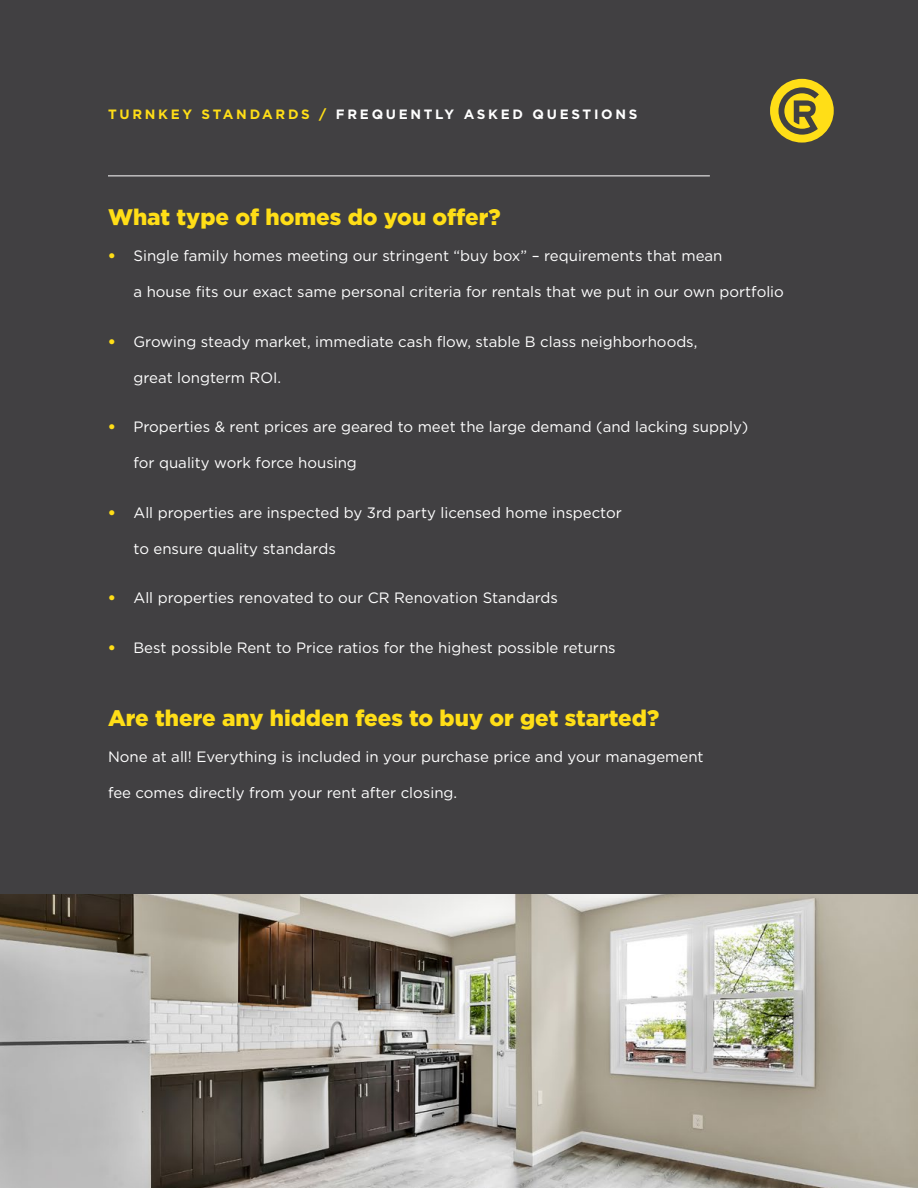
<style>
.page{position:relative;width:918px;height:1188px;background:#414042}
.page>*{position:absolute;margin:0;border:0;box-sizing:border-box;transform-origin:0 0}
.t1{font:900 22.5px "Gotham";color:#ffde17}
.t2{font:15px "Gotham";color:#fff}
.t3{font:700 13.5px "Gotham";letter-spacing:.2em;color:#fff}
.s1{color:#ffde17}
.s2{font-weight:900;color:#ffde17}
</style>
<div class="page">
<div style="left:770px;top:79px;width:64px;height:64px;background:#ffde17;border-radius:50%"></div>
<svg style="left:779px;top:87px;width:40px;height:48px"></svg>
<hr style="left:108px;top:176px;width:602px;height:1px;background:#fff">
<img style="left:0;top:894px;width:918px;height:294px">
<p class="t3" style="left:108px;top:105px;width:531px"><span class="s1">TURNKEY STANDARDS /</span> FREQUENTLY ASKED QUESTIONS</p>
<h1 class="t1" style="left:108px;top:202px;width:394px">What type of homes do you offer?</h1>
<p class="t2" style="left:108px;top:246px;width:616px"><span class="s2">•</span> Single family homes meeting our stringent “buy box” – requirements that mean</p>
<p class="t2" style="left:134px;top:282px;width:652px">a house fits our exact same personal criteria for rentals that we put in our own portfolio</p>
<p class="t2" style="left:108px;top:332px;width:591px"><span class="s2">•</span> Growing steady market, immediate cash flow, stable B class neighborhoods,</p>
<p class="t2" style="left:134px;top:368px;width:149px">great longterm ROI.</p>
<p class="t2" style="left:108px;top:417px;width:642px"><span class="s2">•</span> Properties &amp; rent prices are geared to meet the large demand (and lacking supply)</p>
<p class="t2" style="left:134px;top:453px;width:225px">for quality work force housing</p>
<p class="t2" style="left:108px;top:503px;width:515px"><span class="s2">•</span> All properties are inspected by 3rd party licensed home inspector</p>
<p class="t2" style="left:134px;top:539px;width:204px">to ensure quality standards</p>
<p class="t2" style="left:108px;top:588px;width:452px"><span class="s2">•</span> All properties renovated to our CR Renovation Standards</p>
<p class="t2" style="left:108px;top:638px;width:509px"><span class="s2">•</span> Best possible Rent to Price ratios for the highest possible returns</p>
<h1 class="t1" style="left:108px;top:703px;width:553px">Are there any hidden fees to buy or get started?</h1>
<p class="t2" style="left:108px;top:747px;width:597px">None at all! Everything is included in your purchase price and your management</p>
<p class="t2" style="left:108px;top:783px;width:351px">fee comes directly from your rent after closing.</p>
</div>
